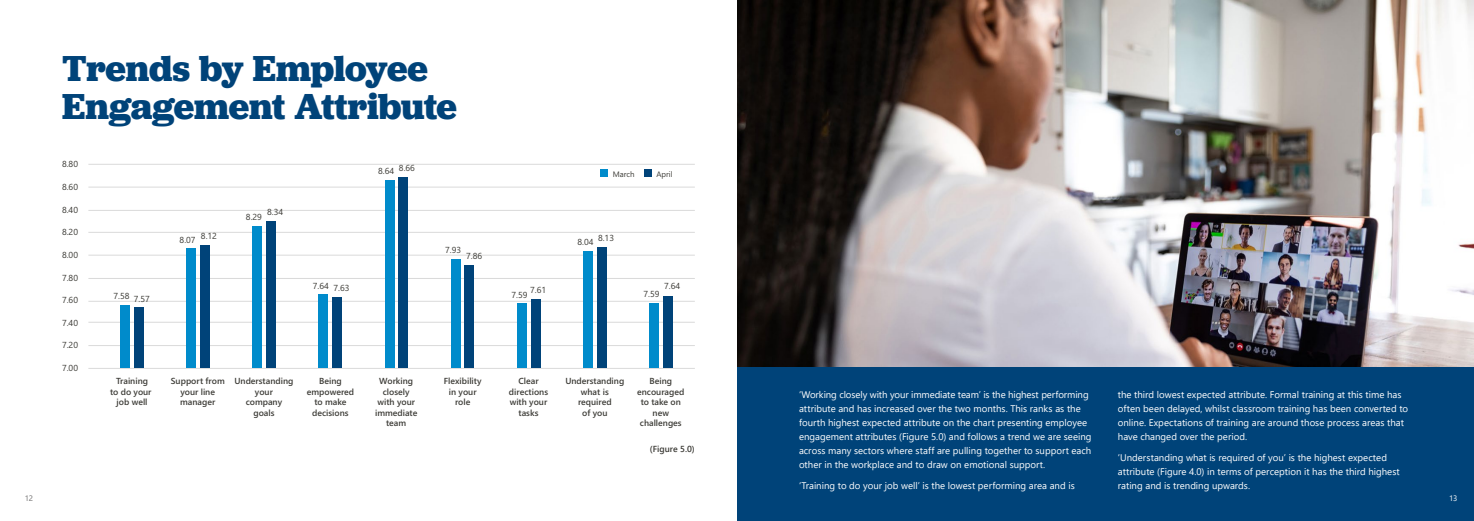
<style>
.page{position:relative;width:1474px;height:521px;background:#fff}
.page>*{position:absolute;margin:0;border:0;box-sizing:border-box;transform-origin:0 0}
.t1{font:700 37.62px/37.6px "Jubilat";letter-spacing:-.01em;color:#004379}
.t2{font:9.62px/14px "Segoe UI";color:#fff}
.t3{font:600 8.75px/10.5px "Segoe UI";color:#3c3b36;text-align:center}
.t4{font:8.75px "Segoe UI";color:#3c3b36}
.t5{font:7.88px "Segoe UI";color:#3c3b36}
.t6{font:7.88px "Segoe UI";color:#706f6f}
.t7{font:7.88px "Segoe UI";color:#fff}
</style>
<div class="page">
<hr style="left:88px;top:368px;width:607px;height:1px;background:#dadada">
<hr style="left:88px;top:345px;width:607px;height:1px;background:#dadada">
<hr style="left:88px;top:322px;width:607px;height:1px;background:#dadada">
<hr style="left:88px;top:301px;width:607px;height:1px;background:#dadada">
<hr style="left:88px;top:278px;width:607px;height:1px;background:#dadada">
<hr style="left:88px;top:255px;width:607px;height:1px;background:#dadada">
<hr style="left:88px;top:232px;width:607px;height:1px;background:#dadada">
<hr style="left:88px;top:210px;width:607px;height:1px;background:#dadada">
<hr style="left:88px;top:187px;width:607px;height:1px;background:#dadada">
<hr style="left:88px;top:164px;width:607px;height:1px;background:#dadada">
<div style="left:600px;top:169px;width:8px;height:8px;background:#008bcb"></div>
<div style="left:644px;top:169px;width:7px;height:8px;background:#004379"></div>
<div style="left:120px;top:306px;width:10px;height:62px;background:#008bcb"></div>
<div style="left:134px;top:307px;width:9px;height:61px;background:#004379"></div>
<div style="left:186px;top:248px;width:10px;height:120px;background:#008bcb"></div>
<div style="left:200px;top:245px;width:10px;height:123px;background:#004379"></div>
<div style="left:252px;top:226px;width:10px;height:142px;background:#008bcb"></div>
<div style="left:266px;top:221px;width:10px;height:147px;background:#004379"></div>
<div style="left:318px;top:294px;width:10px;height:74px;background:#008bcb"></div>
<div style="left:332px;top:297px;width:10px;height:71px;background:#004379"></div>
<div style="left:385px;top:180px;width:9px;height:188px;background:#008bcb"></div>
<div style="left:398px;top:177px;width:10px;height:191px;background:#004379"></div>
<div style="left:451px;top:259px;width:9px;height:109px;background:#008bcb"></div>
<div style="left:464px;top:265px;width:10px;height:103px;background:#004379"></div>
<div style="left:583px;top:251px;width:10px;height:117px;background:#008bcb"></div>
<div style="left:596px;top:247px;width:10px;height:121px;background:#004379"></div>
<div style="left:517px;top:303px;width:10px;height:65px;background:#008bcb"></div>
<div style="left:530px;top:299px;width:10px;height:69px;background:#004379"></div>
<div style="left:649px;top:303px;width:10px;height:65px;background:#008bcb"></div>
<div style="left:663px;top:296px;width:9px;height:72px;background:#004379"></div>
<img style="left:737px;top:0;width:736px;height:367px">
<div style="left:737px;top:367px;width:736px;height:154px;background:#004379"></div>
<h1 class="t1" style="left:62px;top:49px;width:396px">Trends by Employee<br>Engagement Attribute</h1>
<p class="t4" style="left:62px;top:156px;width:18px">8.80</p>
<p class="t4" style="left:62px;top:179px;width:18px">8.60</p>
<p class="t4" style="left:62px;top:201px;width:18px">8.40</p>
<p class="t4" style="left:62px;top:224px;width:18px">8.20</p>
<p class="t4" style="left:62px;top:247px;width:18px">8.00</p>
<p class="t4" style="left:62px;top:269px;width:18px">7.80</p>
<p class="t4" style="left:62px;top:292px;width:18px">7.60</p>
<p class="t4" style="left:62px;top:314px;width:18px">7.40</p>
<p class="t4" style="left:62px;top:337px;width:18px">7.20</p>
<p class="t4" style="left:62px;top:360px;width:18px">7.00</p>
<p class="t4" style="left:113px;top:289px;width:38px">7.58 7.57</p>
<p class="t4" style="left:201px;top:228px;width:18px">8.12</p>
<p class="t4" style="left:180px;top:232px;width:18px">8.07</p>
<p class="t4" style="left:267px;top:204px;width:18px">8.34</p>
<p class="t4" style="left:246px;top:209px;width:18px">8.29</p>
<p class="t4" style="left:378px;top:161px;width:38px">8.64 8.66</p>
<p class="t4" style="left:313px;top:278px;width:38px">7.64 7.63</p>
<p class="t4" style="left:445px;top:242px;width:18px">7.93</p>
<p class="t4" style="left:466px;top:248px;width:18px">7.86</p>
<p class="t4" style="left:530px;top:282px;width:18px">7.61</p>
<p class="t4" style="left:511px;top:286px;width:18px">7.59</p>
<p class="t5" style="left:612px;top:166px;width:23px">March</p>
<p class="t5" style="left:656px;top:166px;width:18px">April</p>
<p class="t4" style="left:598px;top:230px;width:18px">8.13</p>
<p class="t4" style="left:577px;top:234px;width:18px">8.04</p>
<p class="t4" style="left:664px;top:278px;width:18px">7.64</p>
<p class="t4" style="left:643px;top:286px;width:18px">7.59</p>
<p class="t3" style="left:171px;top:375px;width:55px">Support from your line manager</p>
<p class="t3" style="left:307px;top:375px;width:49px">Being empowered to make decisions</p>
<p class="t3" style="left:444px;top:375px;width:39px">Flexibility in your role</p>
<p class="t3" style="left:509px;top:375px;width:41px">Clear directions with your tasks</p>
<p class="t3" style="left:234px;top:375px;width:60px">Understanding your<br>company goals</p>
<p class="t3" style="left:375px;top:375px;width:44px">Working closely with your immediate team</p>
<p class="t3" style="left:565px;top:375px;width:60px">Understanding what is required<br>of you</p>
<p class="t3" style="left:110px;top:375px;width:43px">Training to do your job well</p>
<p class="t3" style="left:637px;top:375px;width:49px">Being encouraged to take on new challenges</p>
<p class="t3" style="left:650px;top:443px;width:47px">(Figure 5.0)</p>
<p class="t2" style="left:799px;top:387px;width:294px">‘Working closely with your immediate team’ is the highest performing attribute and has increased over the two months. This ranks as the fourth highest expected attribute on the chart presenting employee engagement attributes (Figure 5.0) and follows a trend we are seeing across many sectors where staff are pulling together to support each other in the workplace and to draw on emotional support.</p>
<p class="t2" style="left:799px;top:478px;width:277px">‘Training to do your job well’ is the lowest performing area and is</p>
<p class="t2" style="left:1117px;top:387px;width:292px">the third lowest expected attribute. Formal training at this time has often been delayed, whilst classroom training has been converted to online. Expectations of training are around those process areas that have changed over the period.</p>
<p class="t2" style="left:1117px;top:450px;width:283px">‘Understanding what is required of you’ is the highest expected attribute (Figure 4.0) in terms of perception it has the third highest rating and is trending upwards.</p>
<p class="t6" style="left:25px;top:491px;width:10px">12</p>
<p class="t7" style="left:1449px;top:491px;width:10px">13</p>
</div>
